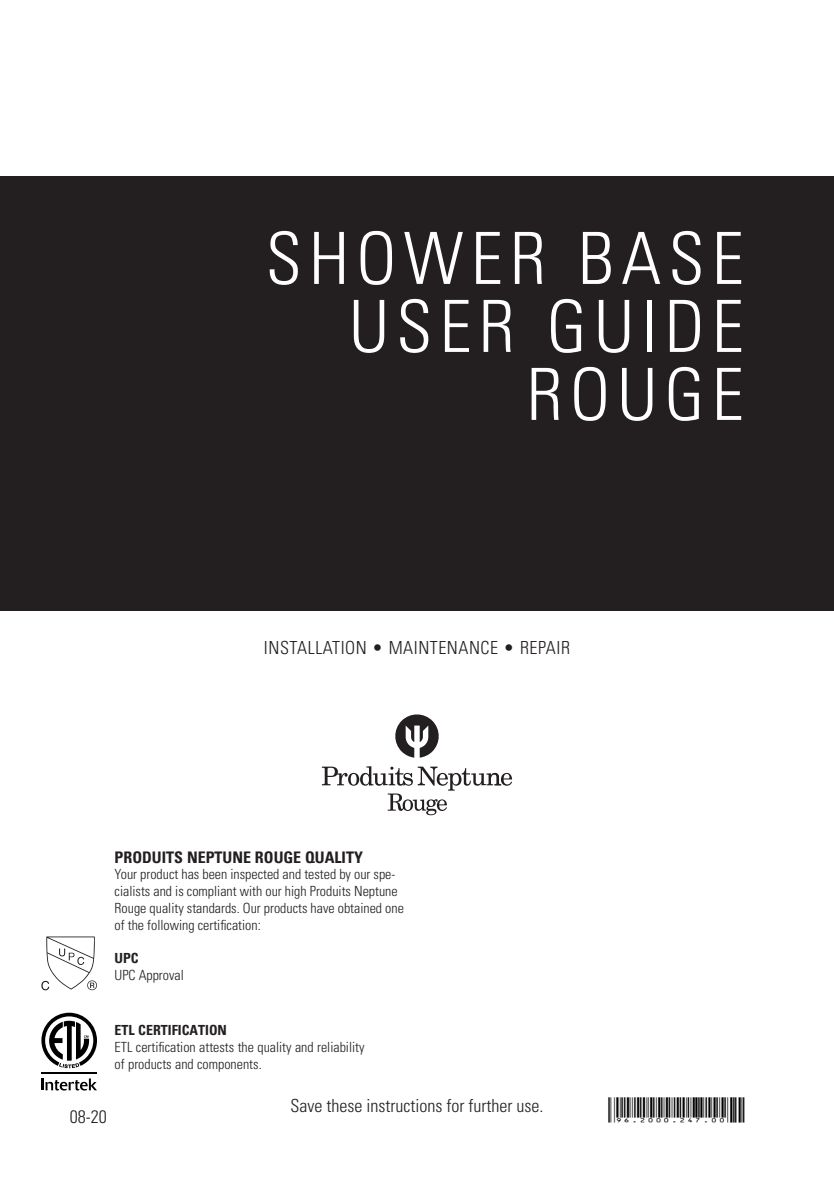
<style>
.page{position:relative;width:834px;height:1191px;background:#fff}
.page>*{position:absolute;margin:0;border:0;box-sizing:border-box;transform-origin:0 0}
.t1{font:300 condensed 72px/68px "Univers";letter-spacing:.1em;color:#fff;text-align:right}
.t2{font:300 condensed 18px "Univers";color:#231f20}
.t3{font:300 condensed 18px "Univers";letter-spacing:.03em;color:#231f20}
.t4{font:700 condensed 16px "Univers";color:#231f20}
.t5{font:300 condensed 14px/16.8px "Univers";color:#231f20}
.t6{font:700 condensed 14px "Univers";color:#231f20}
.t7{font:12px "ID Automation C128 S";color:#000001}
</style>
<div class="page">
<div style="left:0;top:176px;width:833px;height:435px;background:#231f20"></div>
<svg style="left:395px;top:714px;width:44px;height:43px"></svg>
<svg style="left:322px;top:766px;width:190px;height:49px"></svg>
<svg style="left:41px;top:936px;width:56px;height:54px"></svg>
<svg style="left:41px;top:1078px;width:56px;height:12px"></svg>
<hr style="left:41px;top:1072px;width:56px;height:1px;background:#000">
<svg style="left:41px;top:1012px;width:56px;height:56px"></svg>
<h1 class="t1" style="left:266px;top:225px;width:479px">SHOWER BASE<br>USER GUIDE<br>ROUGE</h1>
<p class="t3" style="left:264px;top:637px;width:307px">INSTALLATION • MAINTENANCE • REPAIR</p>
<p class="t4" style="left:115px;top:847px;width:250px">PRODUITS NEPTUNE ROUGE QUALITY</p>
<p class="t5" style="left:115px;top:866px;width:291px">Your product has been inspected and tested by our spe&shy;cialists and is compliant with our high Produits Neptune Rouge quality standards. Our products have obtained one of the following certification:</p>
<p class="t6" style="left:115px;top:949px;width:26px">UPC</p>
<p class="t5" style="left:115px;top:967px;width:71px">UPC Approval</p>
<p class="t6" style="left:115px;top:1021px;width:114px">ETL CERTIFICATION</p>
<p class="t5" style="left:115px;top:1039px;width:251px">ETL certification attests the quality and reliability of products and components.</p>
<p class="t2" style="left:70px;top:1105px;width:38px">08-20</p>
<p class="t2" style="left:290px;top:1095px;width:254px">Save these instructions for further use.</p>
<p class="t7" style="left:608px;top:1101px;width:143px">⳯⬱⬮⬦⬪⬨⬨⬨⬦⬪⬬⬯⬦⬨⬨ⱳⳲ</p>
</div>
